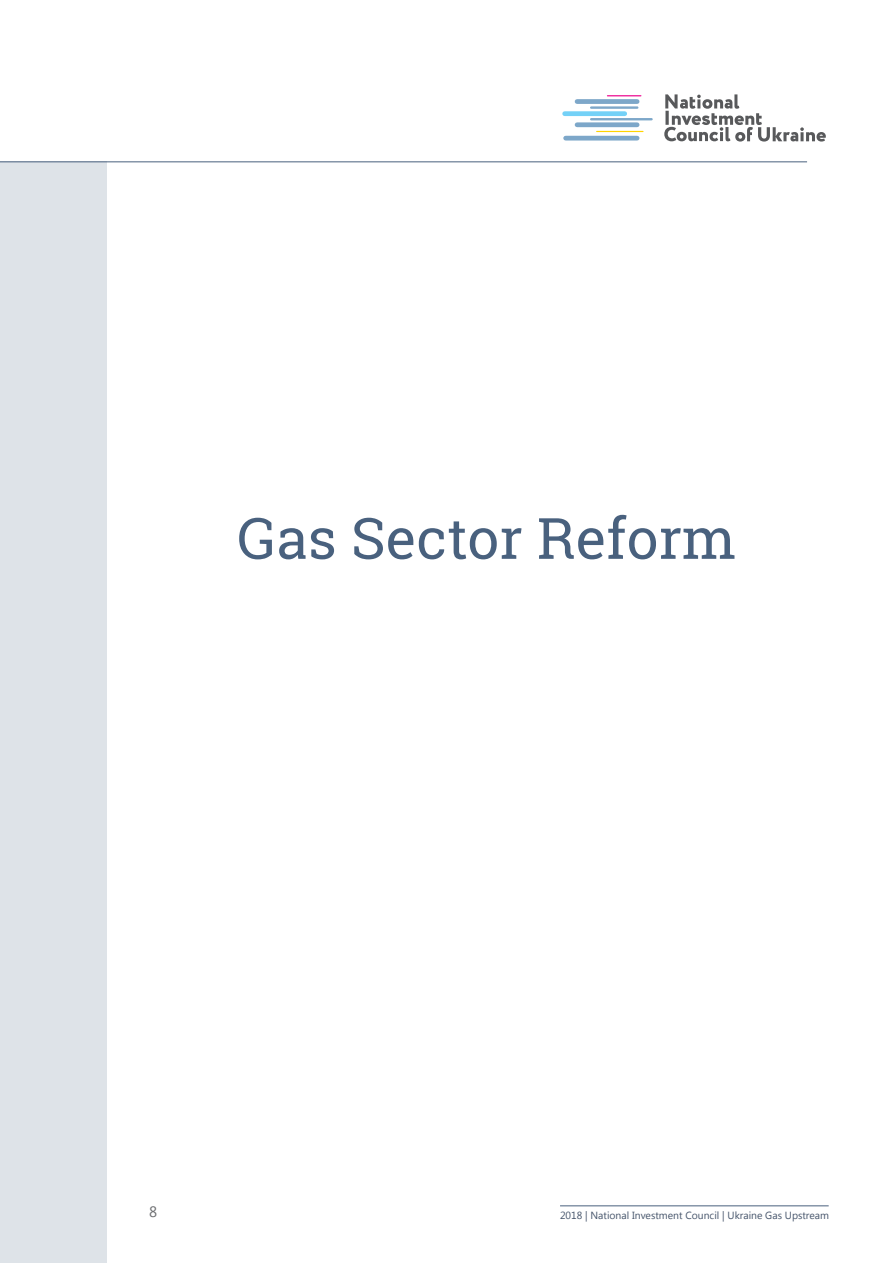
<style>
.page{position:relative;width:893px;height:1263px;background:#fff}
.page>*{position:absolute;margin:0;border:0;box-sizing:border-box;transform-origin:0 0}
.t1{font:57px "Roboto Slab";color:#49617e}
.t2{font:15px "Segoe UI";color:#6d6e71}
.t3{font:10.35px "Segoe UI";color:#45546a}
</style>
<div class="page">
<div style="left:0;top:162px;width:107px;height:1101px;background:#dee3e8"></div>
<hr style="left:0;top:161px;width:807px;height:1px;background:#49617e">
<hr style="left:560px;top:1205px;width:269px;height:1px;background:#49617e">
<div style="left:577px;top:99px;width:60px;height:5px;background:#7da7c9"></div>
<hr style="left:591px;top:106px;width:46px;height:3px;background:#7da7c9">
<hr style="left:597px;top:131px;width:46px;height:1px;background:#ffd400">
<hr style="left:607px;top:95px;width:34px;height:1px;background:#ec008c">
<div style="left:566px;top:136px;width:71px;height:5px;background:#7da7c9"></div>
<div style="left:577px;top:122px;width:60px;height:5px;background:#7da7c9"></div>
<div style="left:565px;top:111px;width:60px;height:5px;background:#74d1f7"></div>
<hr style="left:591px;top:118px;width:61px;height:2px;background:#7da7c9">
<svg style="left:664px;top:94px;width:162px;height:48px"></svg>
<h1 class="t1" style="left:238px;top:499px;width:500px">Gas Sector Reform</h1>
<h2 class="t2" style="left:149px;top:1201px;width:10px">8</h2>
<p class="t3" style="left:560px;top:1208px;width:270px">2018 | National Investment Council | Ukraine Gas Upstream</p>
</div>
